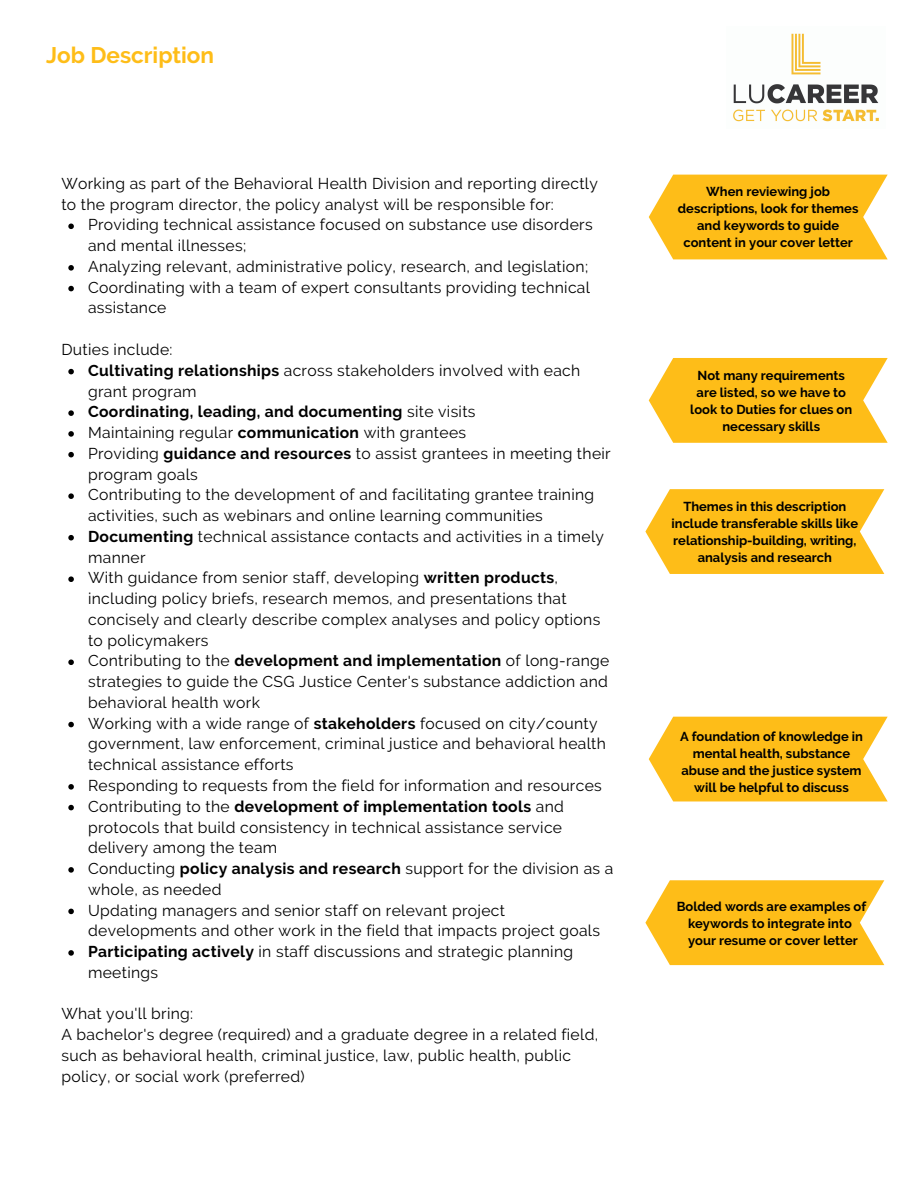
<style>
.page{position:relative;width:918px;height:1188px;background:#fff}
.page>*{position:absolute;margin:0;border:0;box-sizing:border-box;transform-origin:0 0}
.t1{font:700 22.5px "Raleway";color:#febd18}
.t2{font:15.75px/20.7px "Raleway";letter-spacing:.02em;color:#000}
.t3{font:700 15.75px "Raleway";letter-spacing:.02em;color:#000}
.t4{font:700 12.9px/17px "Raleway";color:#000;text-align:center}
.s1{font-weight:700}
.s2{font-weight:400}
</style>
<div class="page">
<svg style="left:68px;top:224px;width:6px;height:5px"></svg>
<svg style="left:68px;top:265px;width:6px;height:6px"></svg>
<svg style="left:68px;top:286px;width:6px;height:5px"></svg>
<svg style="left:68px;top:369px;width:6px;height:5px"></svg>
<svg style="left:68px;top:410px;width:6px;height:6px"></svg>
<svg style="left:68px;top:431px;width:6px;height:6px"></svg>
<svg style="left:68px;top:452px;width:6px;height:5px"></svg>
<svg style="left:68px;top:493px;width:6px;height:6px"></svg>
<svg style="left:68px;top:535px;width:6px;height:5px"></svg>
<svg style="left:68px;top:576px;width:6px;height:6px"></svg>
<svg style="left:68px;top:660px;width:6px;height:5px"></svg>
<svg style="left:68px;top:722px;width:6px;height:5px"></svg>
<svg style="left:68px;top:784px;width:6px;height:6px"></svg>
<svg style="left:68px;top:805px;width:6px;height:5px"></svg>
<svg style="left:68px;top:867px;width:6px;height:6px"></svg>
<svg style="left:68px;top:909px;width:6px;height:5px"></svg>
<svg style="left:68px;top:950px;width:6px;height:6px"></svg>
<svg style="left:645px;top:489px;width:239px;height:85px;background:#fec330"></svg>
<svg style="left:649px;top:717px;width:239px;height:84px;background:#fec32f"></svg>
<svg style="left:645px;top:880px;width:239px;height:85px;background:#fec330"></svg>
<svg style="left:649px;top:175px;width:239px;height:84px;background:#fec32f"></svg>
<img style="left:733px;top:33px;width:146px;height:89px">
<svg style="left:649px;top:358px;width:239px;height:85px;background:#fec330"></svg>
<p class="t1" style="left:46px;top:42px;width:170px">Job Description</p>
<p class="t2" style="left:61px;top:173px;width:538px">Working as part of the Behavioral Health Division and reporting directly to the program director, the policy analyst will be responsible for:</p>
<p class="t2" style="left:88px;top:215px;width:506px">Providing technical assistance focused on substance use disorders and mental illnesses;</p>
<p class="t2" style="left:88px;top:256px;width:502px">Analyzing relevant, administrative policy, research, and legislation;</p>
<p class="t2" style="left:88px;top:277px;width:503px">Coordinating with a team of expert consultants providing technical assistance</p>
<p class="t2" style="left:61px;top:339px;width:113px">Duties include:</p>
<p class="t2" style="left:88px;top:360px;width:494px"><span class="s1">Cultivating relationships</span> across stakeholders involved with each grant program</p>
<p class="t3" style="left:88px;top:402px;width:389px">Coordinating, leading, and documenting <span class="s2">site visits</span></p>
<p class="t2" style="left:88px;top:422px;width:380px">Maintaining regular <span class="s1">communication</span> with grantees</p>
<p class="t2" style="left:88px;top:443px;width:524px">Providing <span class="s1">guidance and resources</span> to assist grantees in meeting their program goals</p>
<p class="t2" style="left:88px;top:484px;width:508px">Contributing to the development of and facilitating grantee training activities, such as webinars and online learning communities</p>
<p class="t2" style="left:88px;top:526px;width:517px"><span class="s1">Documenting</span> technical assistance contacts and activities in a timely manner</p>
<p class="t2" style="left:88px;top:567px;width:514px">With guidance from senior staff, developing <span class="s1">written products</span>, including policy briefs, research memos, and presentations that concisely and clearly describe complex analyses and policy options to policymakers</p>
<p class="t2" style="left:88px;top:651px;width:523px;text-align:justify">Contributing to the <span class="s1">development and implementation</span> of long-range strategies to guide the CSG Justice Center's substance addiction and behavioral health work</p>
<p class="t2" style="left:88px;top:713px;width:519px">Working with a wide range of <span class="s1">stakeholders</span> focused on city/county government, law enforcement, criminal justice and behavioral health technical assistance efforts</p>
<p class="t2" style="left:88px;top:775px;width:515px">Responding to requests from the field for information and resources</p>
<p class="t2" style="left:88px;top:796px;width:477px;text-align:justify">Contributing to the <span class="s1">development of implementation tools</span> and protocols that build consistency in technical assistance service delivery among the team</p>
<p class="t2" style="left:88px;top:858px;width:527px">Conducting <span class="s1">policy analysis and research</span> support for the division as a whole, as needed</p>
<p class="t2" style="left:88px;top:900px;width:514px">Updating managers and senior staff on relevant project developments and other work in the field that impacts project goals</p>
<p class="t2" style="left:88px;top:941px;width:487px"><span class="s1">Participating actively</span> in staff discussions and strategic planning meetings</p>
<p class="t2" style="left:61px;top:1003px;width:133px">What you'll bring:</p>
<p class="t2" style="left:61px;top:1024px;width:538px">A bachelor's degree (required) and a graduate degree in a related field, such as behavioral health, criminal justice, law, public health, public policy, or social work (preferred)</p>
<p class="t4" style="left:678px;top:183px;width:182px">When reviewing job descriptions, look for themes and keywords to guide content in your cover letter</p>
<p class="t4" style="left:690px;top:367px;width:164px">Not many requirements are listed, so we have to look to Duties for clues on necessary skills</p>
<p class="t4" style="left:672px;top:498px;width:188px">Themes in this description include transferable skills like relationship-building, writing, analysis and research</p>
<p class="t4" style="left:680px;top:728px;width:184px">A foundation of knowledge in mental health, substance abuse and the justice system will be helpful to discuss</p>
<p class="t4" style="left:677px;top:898px;width:191px">Bolded words are examples of keywords to integrate into your resume or cover letter</p>
</div>
